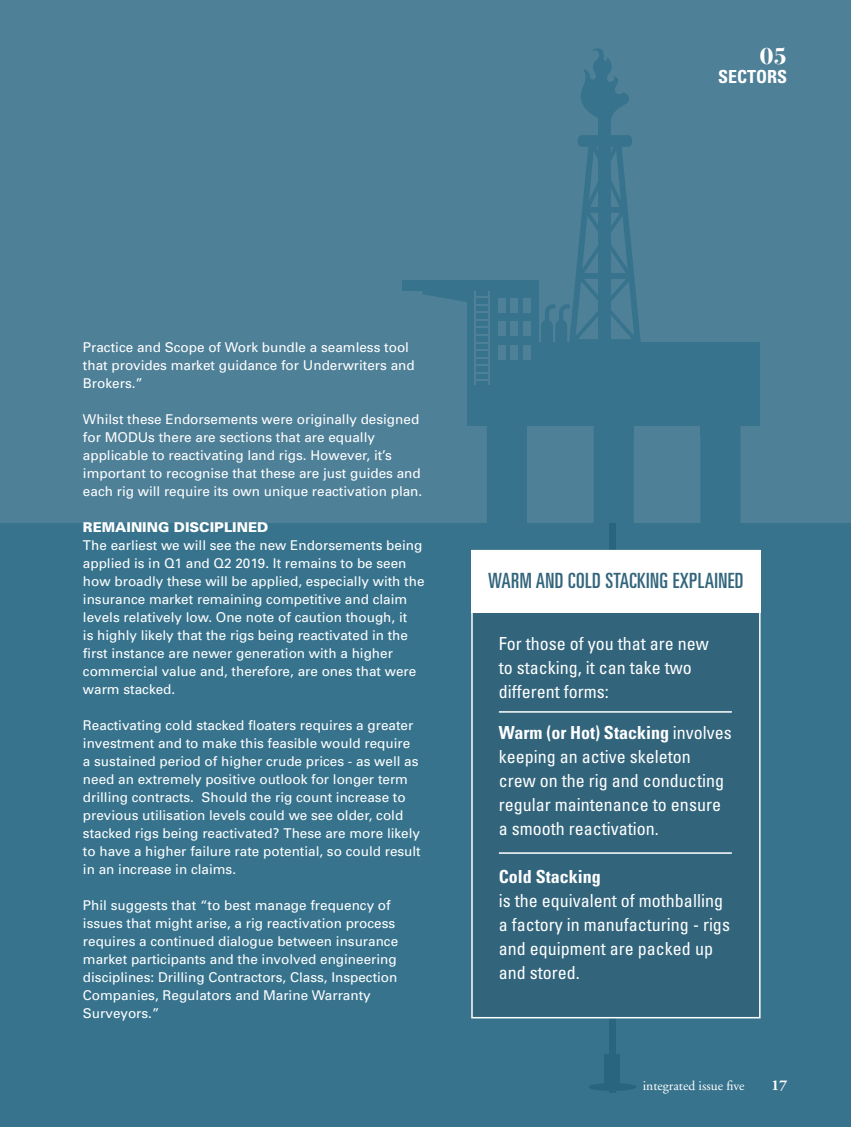
<style>
.page{position:relative;width:851px;height:1127px;background:#fff}
.page>*{position:absolute;margin:0;border:0;box-sizing:border-box;transform-origin:0 0}
.t1{font:700 24.15px "Bodoni Svty Two ITCTT";color:#fff}
.t2{font:ultra-condensed 21px "Univers";letter-spacing:.02em;color:#32657c}
.t3{font:condensed 18px/24px "Univers";color:#fff}
.t4{font:700 condensed 18px "Univers";color:#fff}
.t5{font:700 15px "Adobe Garamond";color:#fff}
.t6{font:13.5px/18px "Univers";color:#fff}
.t7{font:900 13.5px "Univers";color:#fff}
.t8{font:13.5px "Adobe Garamond";color:#fff}
.s1{font-weight:700}
</style>
<div class="page">
<div style="left:0;top:0;width:850px;height:523px;background:#4e8098"></div>
<svg style="left:487px;top:426px;width:253px;height:97px"></svg>
<div style="left:487px;top:426px;width:39px;height:8px;background:#37738d"></div>
<div style="left:593px;top:426px;width:40px;height:8px;background:#37738d"></div>
<div style="left:700px;top:426px;width:40px;height:8px;background:#37738d"></div>
<div style="left:467px;top:384px;width:292px;height:42px;background:#37738d"></div>
<div style="left:598px;top:118px;width:13px;height:223px;background:#37738d"></div>
<svg style="left:581px;top:48px;width:48px;height:70px"></svg>
<div style="left:530px;top:342px;width:229px;height:50px;background:#37738d"></div>
<svg style="left:541px;top:135px;width:99px;height:207px"></svg>
<div style="left:402px;top:280px;width:136px;height:11px;background:#37738d"></div>
<div style="left:467px;top:291px;width:71px;height:105px;background:#37738d"></div>
<hr style="left:473px;top:291px;width:2px;height:93px;background:#4e8098">
<hr style="left:488px;top:291px;width:2px;height:93px;background:#4e8098">
<svg style="left:475px;top:296px;width:13px;height:2px"></svg>
<svg style="left:475px;top:304px;width:13px;height:1px"></svg>
<svg style="left:475px;top:311px;width:13px;height:2px"></svg>
<svg style="left:475px;top:319px;width:13px;height:9px"></svg>
<svg style="left:475px;top:334px;width:13px;height:9px"></svg>
<svg style="left:475px;top:349px;width:13px;height:2px"></svg>
<svg style="left:475px;top:357px;width:13px;height:9px"></svg>
<svg style="left:475px;top:372px;width:13px;height:9px"></svg>
<svg style="left:422px;top:291px;width:45px;height:11px"></svg>
<div style="left:498px;top:298px;width:7px;height:14px;background:#4e8098"></div>
<div style="left:510px;top:298px;width:8px;height:14px;background:#4e8098"></div>
<div style="left:523px;top:298px;width:7px;height:14px;background:#4e8098"></div>
<div style="left:498px;top:321px;width:7px;height:15px;background:#4e8098"></div>
<div style="left:510px;top:321px;width:8px;height:15px;background:#4e8098"></div>
<svg style="left:505px;top:321px;width:1px;height:12px"></svg>
<div style="left:523px;top:321px;width:7px;height:15px;background:#4e8098"></div>
<div style="left:498px;top:345px;width:7px;height:14px;background:#4e8098"></div>
<div style="left:510px;top:345px;width:8px;height:14px;background:#4e8098"></div>
<div style="left:523px;top:345px;width:7px;height:14px;background:#4e8098"></div>
<div style="left:0;top:523px;width:850px;height:604px;background:#37738d"></div>
<div style="left:609px;top:523px;width:6px;height:569px;background:#29657e"></div>
<div style="left:588px;top:1083px;width:48px;height:8px;background:#29657e;border-radius:50%"></div>
<div style="left:604px;top:1054px;width:16px;height:31px;background:#29657e"></div>
<div style="left:471px;top:550px;width:289px;height:468px;background:#32657c;border:2px solid #fff"></div>
<div style="left:471px;top:550px;width:289px;height:63px;background:#fff"></div>
<hr style="left:499px;top:711px;width:232px;height:2px;background:#fff">
<hr style="left:499px;top:852px;width:232px;height:2px;background:#fff">
<p class="t1" style="left:759px;top:36px;width:29px">05</p>
<p class="t4" style="left:718px;top:66px;width:71px">SECTORS</p>
<p class="t6" style="left:83px;top:338px;width:333px">Practice and Scope of Work bundle a seamless tool that provides market guidance for Underwriters and<br>Brokers.”</p>
<p class="t6" style="left:83px;top:410px;width:341px">Whilst these Endorsements were originally designed for MODUs there are sections that are equally applicable to reactivating land rigs. However, it’s important to recognise that these are just guides and each rig will require its own unique reactivation plan.</p>
<p class="t7" style="left:83px;top:519px;width:187px">REMAINING DISCIPLINED</p>
<p class="t6" style="left:83px;top:536px;width:343px">The earliest we will see the new Endorsements being applied is in Q1 and Q2 2019. It remains to be seen how broadly these will be applied, especially with the insurance market remaining competitive and claim levels relatively low. One note of caution though, it<br>is highly likely that the rigs being reactivated in the first instance are newer generation with a higher commercial value and, therefore, are ones that were warm stacked.</p>
<p class="t6" style="left:83px;top:716px;width:339px">Reactivating cold stacked floaters requires a greater investment and to make this feasible would require a sustained period of higher crude prices - as well as need an extremely positive outlook for longer term drilling contracts. Should the rig count increase to previous utilisation levels could we see older, cold stacked rigs being reactivated? These are more likely to have a higher failure rate potential, so could result in an increase in claims.</p>
<p class="t6" style="left:83px;top:896px;width:317px">Phil suggests that “to best manage frequency of issues that might arise, a rig reactivation process requires a continued dialogue between insurance market participants and the involved engineering disciplines: Drilling Contractors, Class, Inspection Companies, Regulators and Marine Warranty Surveyors.”</p>
<p class="t2" style="left:488px;top:568px;width:257px">WARM AND COLD STACKING EXPLAINED</p>
<p class="t3" style="left:499px;top:631px;width:211px">For those of you that are new to stacking, it can take two different forms:</p>
<p class="t3" style="left:499px;top:720px;width:234px"><span class="s1">Warm (or Hot) Stacking</span> involves keeping an active skeleton crew on the rig and conducting regular maintenance to ensure a smooth reactivation.</p>
<p class="t3" style="left:499px;top:864px;width:232px"><span class="s1">Cold Stacking<br></span>is the equivalent of mothballing a factory in manufacturing - rigs and equipment are packed up and stored.</p>
<p class="t8" style="left:642px;top:1078px;width:103px">integrated issue five</p>
<p class="t5" style="left:771px;top:1077px;width:17px">17</p>
</div>
